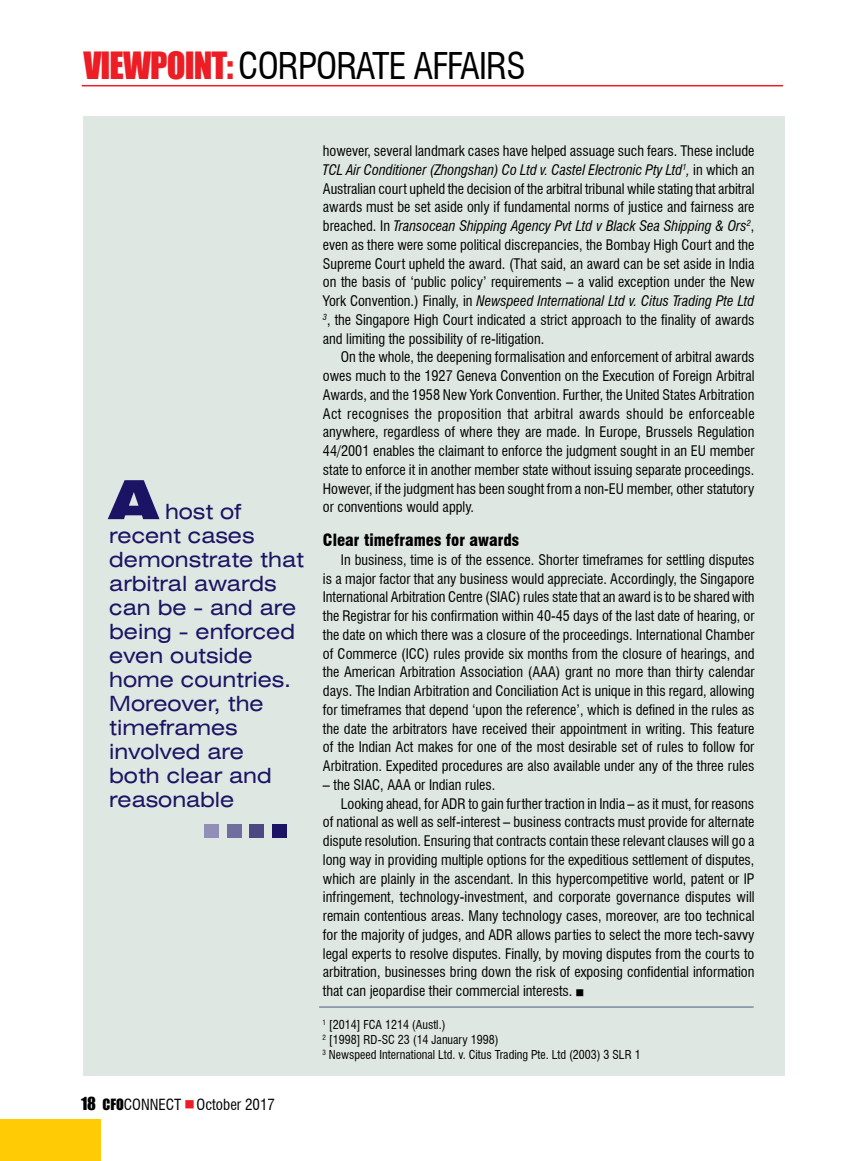
<style>
.page{position:relative;width:864px;height:1161px;background:#fff}
.page>*{position:absolute;margin:0;border:0;box-sizing:border-box;transform-origin:0 0}
.t1{font:900 expanded 54px "Swiss 721 BT";color:#1b1464}
.t2{font:condensed 36px "Swiss 721 BT";letter-spacing:-.025em;color:#000}
.t3{font:expanded 21px/24px "Swiss 721 BT";color:#1b1464}
.t4{font:900 condensed 16.5px "Swiss 721 BT";color:#000}
.t5{font:condensed 15px "Swiss 721 BT";color:#000}
.t6{font:condensed 14.25px/18.8px "Swiss 721 BT";color:#000;text-align:justify}
.t7{font:condensed 12px/15px "Swiss 721 BT";color:#000}
.s1{font-family:"Impact";font-stretch:normal;font-size:34.5px;color:#ec1d24}
.s2{font-family:"Impact";font-stretch:normal;font-size:16.5px}
.s3{font-family:"Impact";font-stretch:normal;font-size:14.25px}
.s4{font-style:italic}
</style>
<div class="page">
<hr style="left:82px;top:85px;width:701px;height:1px;background:#ec1d24">
<div style="left:0;top:1119px;width:101px;height:42px;background:#ffcb05"></div>
<div style="left:83px;top:117px;width:702px;height:959px;background:#dfe7e2"></div>
<div style="left:227px;top:824px;width:15px;height:14px;background:#716d9f"></div>
<div style="left:249px;top:824px;width:15px;height:14px;background:#4d4884"></div>
<div style="left:272px;top:824px;width:15px;height:14px;background:#1b1464"></div>
<div style="left:205px;top:824px;width:14px;height:14px;background:#928eb7"></div>
<hr style="left:319px;top:1007px;width:435px;height:1px;background:#495d7e">
<h2 class="t2" style="left:83px;top:45px;width:444px"><span class="s1">VIEWPOINT:</span> CORPORATE AFFAIRS</h2>
<h1 class="t1" style="left:109px;top:467px;width:50px">A</h1>
<h3 class="t3" style="left:109px;top:500px;width:196px;text-indent:56px">host of recent cases demonstrate that arbitral awards can be - and are being - enforced even outside home countries.<br>Moreover, the timeframes involved are<br>both clear and reasonable</h3>
<p class="t5" style="left:81px;top:1096px;width:195px"><span class="s2">18</span> <span class="s3">CFO</span>CONNECT October 2017</p>
<p class="t6" style="left:323px;top:142px;width:433px">however, several landmark cases have helped assuage such fears. These include <span class="s4">TCL Air Conditioner (Zhongshan) Co Ltd v. Castel Electronic Pty Ltd</span><sup>1</sup><span class="s4">,</span> in which an Australian court upheld the decision of the arbitral tribunal while stating that arbitral awards must be set aside only if fundamental norms of justice and fairness are breached. In <span class="s4">Transocean Shipping Agency Pvt Ltd v Black Sea Shipping &amp; Ors</span><sup>2</sup>, even as there were some political discrepancies, the Bombay High Court and the Supreme Court upheld the award. (That said, an award can be set aside in India on the basis of ‘public policy’ requirements – a valid exception under the New York Convention.) Finally, in <span class="s4">Newspeed International Ltd v. Citus Trading Pte Ltd </span><sup>3</sup>, the Singapore High Court indicated a strict approach to the finality of awards and limiting the possibility of re-litigation.</p>
<p class="t6" style="left:323px;top:348px;width:433px;text-indent:18px">On the whole, the deepening formalisation and enforcement of arbitral awards owes much to the 1927 Geneva Convention on the Execution of Foreign Arbitral Awards, and the 1958 New York Convention. Further, the United States Arbitration Act recognises the proposition that arbitral awards should be enforceable anywhere, regardless of where they are made. In Europe, Brussels Regulation 44/2001 enables the claimant to enforce the judgment sought in an EU member state to enforce it in another member state without issuing separate proceedings.<br>However, if the judgment has been sought from a non-EU member, other statutory or conventions would apply.</p>
<p class="t4" style="left:323px;top:530px;width:198px">Clear timeframes for awards</p>
<p class="t6" style="left:323px;top:550px;width:433px;text-indent:18px">In business, time is of the essence. Shorter timeframes for settling disputes is a major factor that any business would appreciate. Accordingly, the Singapore International Arbitration Centre (SIAC) rules state that an award is to be shared with the Registrar for his confirmation within 40-45 days of the last date of hearing, or the date on which there was a closure of the proceedings. International Chamber of Commerce (ICC) rules provide six months from the closure of hearings, and the American Arbitration Association (AAA) grant no more than thirty calendar days. The Indian Arbitration and Conciliation Act is unique in this regard, allowing for timeframes that depend ‘upon the reference’, which is defined in the rules as the date the arbitrators have received their appointment in writing. This feature of the Indian Act makes for one of the most desirable set of rules to follow for Arbitration. Expedited procedures are also available under any of the three rules</p>
<p class="t6" style="left:323px;top:775px;width:174px">– the SIAC, AAA or Indian rules.</p>
<p class="t6" style="left:341px;top:794px;width:415px">Looking ahead, for ADR to gain further traction in India – as it must, for reasons</p>
<p class="t6" style="left:323px;top:813px;width:433px">of national as well as self-interest – business contracts must provide for alternate</p>
<p class="t6" style="left:323px;top:832px;width:433px">dispute resolution. Ensuring that contracts contain these relevant clauses will go a</p>
<p class="t6" style="left:323px;top:850px;width:433px">long way in providing multiple options for the expeditious settlement of disputes,</p>
<p class="t6" style="left:323px;top:869px;width:433px">which are plainly in the ascendant. In this hypercompetitive world, patent or IP</p>
<p class="t6" style="left:323px;top:888px;width:433px">infringement, technology-investment, and corporate governance disputes will</p>
<p class="t6" style="left:323px;top:907px;width:433px">remain contentious areas. Many technology cases, moreover, are too technical</p>
<p class="t6" style="left:323px;top:925px;width:433px">for the majority of judges, and ADR allows parties to select the more tech-savvy</p>
<p class="t6" style="left:323px;top:944px;width:433px">legal experts to resolve disputes. Finally, by moving disputes from the courts to</p>
<p class="t6" style="left:323px;top:963px;width:433px">arbitration, businesses bring down the risk of exposing confidential information</p>
<p class="t6" style="left:323px;top:982px;width:262px">that can jeopardise their commercial interests. ■</p>
<p class="t7" style="left:323px;top:1017px;width:320px"><sup>1</sup> [2014] FCA 1214 (Austl.)<br><sup>2</sup> [1998] RD-SC 23 (14 January 1998)<br><sup>3</sup> Newspeed International Ltd. v. Citus Trading Pte. Ltd (2003) 3 SLR 1</p>
</div>
